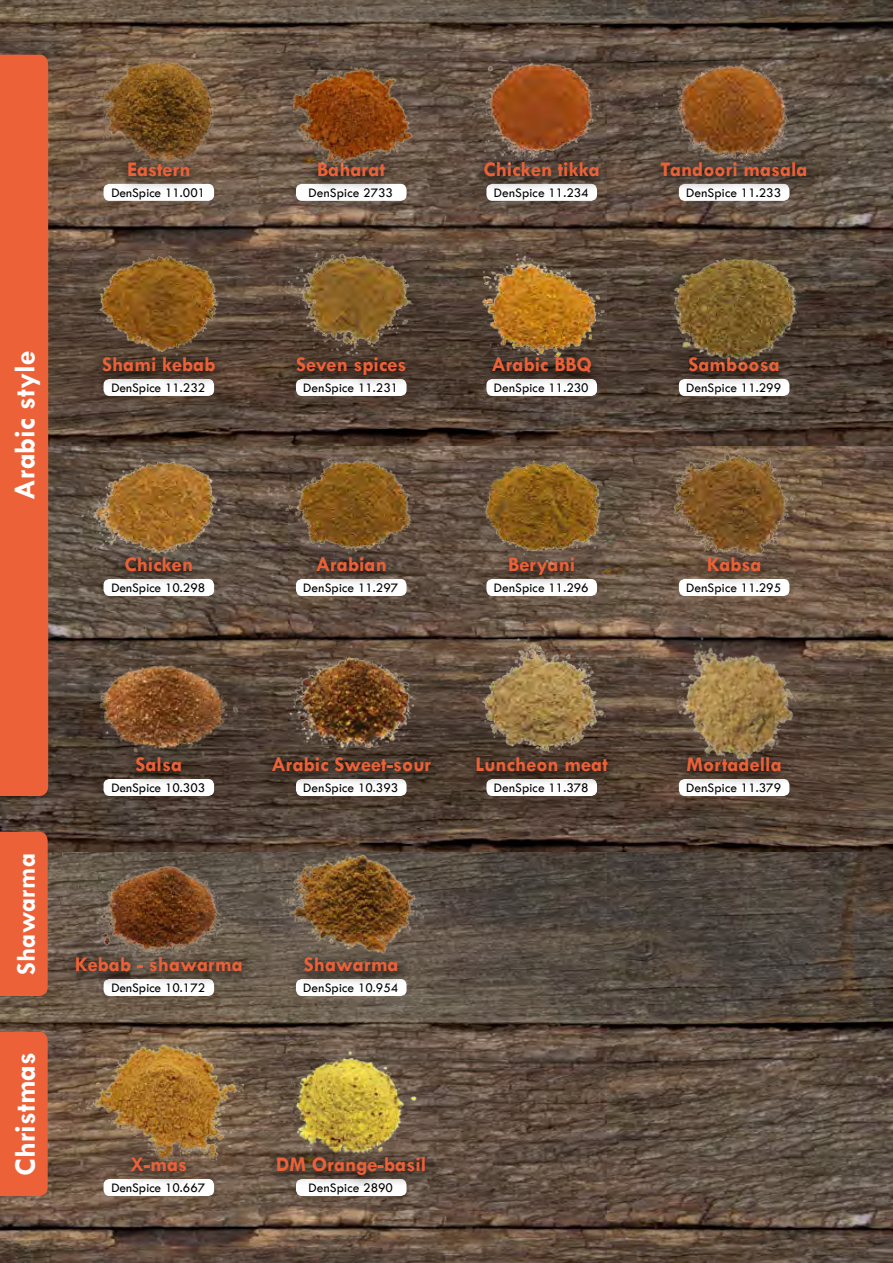
<style>
.page{position:relative;width:893px;height:1263px;background:#fff}
.page>*{position:absolute;margin:0;border:0;box-sizing:border-box;transform-origin:0 0}
.t1{font:700 30px "Tw Cen";color:#fff}
.t2{font:700 27px "Tw Cen";color:#fff}
.t3{font:700 21px "Tw Cen";color:#ec6138}
.t4{font:13.5px "Tw Cen";color:#000}
</style>
<div class="page">
<img style="left:0;top:852px;width:893px;height:411px">
<img style="left:0;top:446px;width:893px;height:406px">
<img style="left:0;top:0;width:893px;height:446px">
<div style="left:104px;top:979px;width:110px;height:17px;background:#fff;border-radius:6px"></div>
<svg style="left:62px;top:947px;width:193px;height:40px;background:#6f645a"></svg>
<img style="left:94px;top:856px;width:139px;height:105px">
<div style="left:104px;top:1179px;width:110px;height:17px;background:#fff;border-radius:6px"></div>
<svg style="left:118px;top:1160px;width:81px;height:23px;background:#7a6a5d"></svg>
<img style="left:67px;top:1032px;width:183px;height:128px">
<div style="left:104px;top:184px;width:110px;height:17px;background:#fff;border-radius:6px"></div>
<svg style="left:115px;top:161px;width:88px;height:28px;background:#7b6b5e"></svg>
<img style="left:88px;top:57px;width:148px;height:104px">
<div style="left:104px;top:379px;width:110px;height:17px;background:#fff;border-radius:6px"></div>
<svg style="left:90px;top:363px;width:138px;height:24px"></svg>
<img style="left:71px;top:232px;width:175px;height:131px">
<div style="left:104px;top:579px;width:110px;height:17px;background:#fff;border-radius:6px"></div>
<svg style="left:113px;top:572px;width:92px;height:11px"></svg>
<img style="left:73px;top:437px;width:174px;height:135px">
<div style="left:104px;top:779px;width:110px;height:17px;background:#fff;border-radius:6px"></div>
<svg style="left:123px;top:760px;width:72px;height:24px;background:#635951"></svg>
<img style="left:93px;top:647px;width:153px;height:113px">
<div style="left:296px;top:979px;width:111px;height:17px;background:#fff;border-radius:6px"></div>
<svg style="left:292px;top:954px;width:119px;height:33px"></svg>
<img style="left:279px;top:848px;width:144px;height:106px">
<div style="left:296px;top:1179px;width:111px;height:17px;background:#fff;border-radius:6px"></div>
<svg style="left:264px;top:1154px;width:174px;height:38px"></svg>
<img style="left:264px;top:1034px;width:175px;height:120px">
<div style="left:296px;top:379px;width:111px;height:17px;background:#fff;border-radius:6px"></div>
<svg style="left:284px;top:357px;width:135px;height:34px"></svg>
<img style="left:264px;top:234px;width:175px;height:123px">
<div style="left:296px;top:579px;width:111px;height:17px;background:#fff;border-radius:6px"></div>
<svg style="left:304px;top:558px;width:95px;height:26px;background:#6b6059"></svg>
<img style="left:264px;top:434px;width:175px;height:124px">
<div style="left:296px;top:779px;width:111px;height:17px;background:#fff;border-radius:6px"></div>
<svg style="left:260px;top:747px;width:184px;height:40px;background:#584c43"></svg>
<img style="left:287px;top:649px;width:128px;height:99px">
<div style="left:679px;top:184px;width:110px;height:17px;background:#fff;border-radius:6px"></div>
<svg style="left:649px;top:171px;width:171px;height:21px"></svg>
<img style="left:647px;top:55px;width:173px;height:116px">
<div style="left:679px;top:379px;width:110px;height:17px;background:#fff;border-radius:6px"></div>
<svg style="left:676px;top:366px;width:116px;height:21px"></svg>
<img style="left:647px;top:243px;width:175px;height:123px">
<div style="left:679px;top:579px;width:110px;height:17px;background:#fff;border-radius:6px"></div>
<svg style="left:695px;top:562px;width:79px;height:22px;background:#7d6e61"></svg>
<img style="left:647px;top:436px;width:175px;height:126px">
<div style="left:679px;top:779px;width:110px;height:17px;background:#fff;border-radius:6px"></div>
<svg style="left:675px;top:766px;width:119px;height:21px"></svg>
<img style="left:647px;top:634px;width:175px;height:132px">
<div style="left:486px;top:184px;width:111px;height:17px;background:#fff;border-radius:6px"></div>
<svg style="left:471px;top:167px;width:141px;height:25px"></svg>
<img style="left:454px;top:55px;width:174px;height:112px">
<div style="left:486px;top:379px;width:111px;height:17px;background:#fff;border-radius:6px"></div>
<svg style="left:479px;top:362px;width:125px;height:25px"></svg>
<img style="left:454px;top:243px;width:175px;height:119px">
<div style="left:486px;top:579px;width:111px;height:17px;background:#fff;border-radius:6px"></div>
<svg style="left:495px;top:565px;width:92px;height:20px"></svg>
<img style="left:448px;top:434px;width:180px;height:131px">
<div style="left:486px;top:779px;width:111px;height:17px;background:#fff;border-radius:6px"></div>
<svg style="left:464px;top:762px;width:156px;height:25px"></svg>
<img style="left:454px;top:634px;width:175px;height:128px">
<div style="left:0;top:832px;width:48px;height:164px;background:#ec6138"></div>
<div style="left:0;top:1032px;width:48px;height:164px;background:#ec6138"></div>
<div style="left:0;top:55px;width:48px;height:741px;background:#ec6138"></div>
<div style="left:296px;top:184px;width:111px;height:17px;background:#fff;border-radius:6px"></div>
<svg style="left:304px;top:171px;width:93px;height:18px"></svg>
<img style="left:265px;top:55px;width:175px;height:116px">
<h1 class="t1" style="left:7px;top:500px;width:150px;rotate:-90deg">Arabic style</h1>
<h3 class="t3" style="left:127px;top:157px;width:65px">Eastern</h3>
<p class="t4" style="left:111px;top:185px;width:95px">DenSpice 11.001</p>
<h3 class="t3" style="left:102px;top:352px;width:115px">Shami kebab</h3>
<p class="t4" style="left:111px;top:380px;width:95px">DenSpice 11.232</p>
<h3 class="t3" style="left:125px;top:552px;width:70px">Chicken</h3>
<p class="t4" style="left:111px;top:580px;width:95px">DenSpice 10.298</p>
<h3 class="t3" style="left:317px;top:157px;width:70px">Baharat</h3>
<h3 class="t3" style="left:484px;top:157px;width:118px">Chicken tikka</h3>
<h3 class="t3" style="left:661px;top:157px;width:149px">Tandoori masala</h3>
<p class="t4" style="left:308px;top:185px;width:86px">DenSpice 2733</p>
<p class="t4" style="left:494px;top:185px;width:97px">DenSpice 11.234</p>
<p class="t4" style="left:686px;top:185px;width:97px">DenSpice 11.233</p>
<h3 class="t3" style="left:296px;top:352px;width:112px">Seven spices</h3>
<h3 class="t3" style="left:491px;top:352px;width:102px">Arabic BBQ</h3>
<h3 class="t3" style="left:689px;top:352px;width:93px">Samboosa</h3>
<p class="t4" style="left:303px;top:380px;width:97px">DenSpice 11.231</p>
<p class="t4" style="left:494px;top:380px;width:97px">DenSpice 11.230</p>
<p class="t4" style="left:686px;top:380px;width:97px">DenSpice 11.299</p>
<h3 class="t3" style="left:316px;top:552px;width:73px">Arabian</h3>
<h3 class="t3" style="left:508px;top:552px;width:69px">Beryani</h3>
<h3 class="t3" style="left:707px;top:552px;width:56px">Kabsa</h3>
<p class="t4" style="left:303px;top:580px;width:97px">DenSpice 11.297</p>
<p class="t4" style="left:494px;top:580px;width:97px">DenSpice 11.296</p>
<p class="t4" style="left:686px;top:580px;width:97px">DenSpice 11.295</p>
<h2 class="t2" style="left:10px;top:975px;width:123px;rotate:-90deg">Shawarma</h2>
<h1 class="t1" style="left:7px;top:1176px;width:125px;rotate:-90deg">Christmas</h1>
<h3 class="t3" style="left:136px;top:752px;width:48px">Salsa</h3>
<p class="t4" style="left:111px;top:780px;width:95px">DenSpice 10.303</p>
<h3 class="t3" style="left:271px;top:752px;width:161px">Arabic Sweet-sour</h3>
<p class="t4" style="left:303px;top:780px;width:97px">DenSpice 10.393</p>
<h3 class="t3" style="left:75px;top:952px;width:169px">Kebab - shawarma</h3>
<p class="t4" style="left:111px;top:980px;width:95px">DenSpice 10.172</p>
<h3 class="t3" style="left:304px;top:952px;width:96px">Shawarma</h3>
<p class="t4" style="left:303px;top:980px;width:97px">DenSpice 10.954</p>
<h3 class="t3" style="left:131px;top:1152px;width:58px">X-mas</h3>
<p class="t4" style="left:111px;top:1180px;width:95px">DenSpice 10.667</p>
<h3 class="t3" style="left:276px;top:1152px;width:151px">DM Orange-basil</h3>
<p class="t4" style="left:308px;top:1180px;width:86px">DenSpice 2890</p>
<h3 class="t3" style="left:475px;top:752px;width:134px">Luncheon meat</h3>
<p class="t4" style="left:494px;top:780px;width:97px">DenSpice 11.378</p>
<h3 class="t3" style="left:687px;top:752px;width:97px">Mortadella</h3>
<p class="t4" style="left:686px;top:780px;width:97px">DenSpice 11.379</p>
</div>
